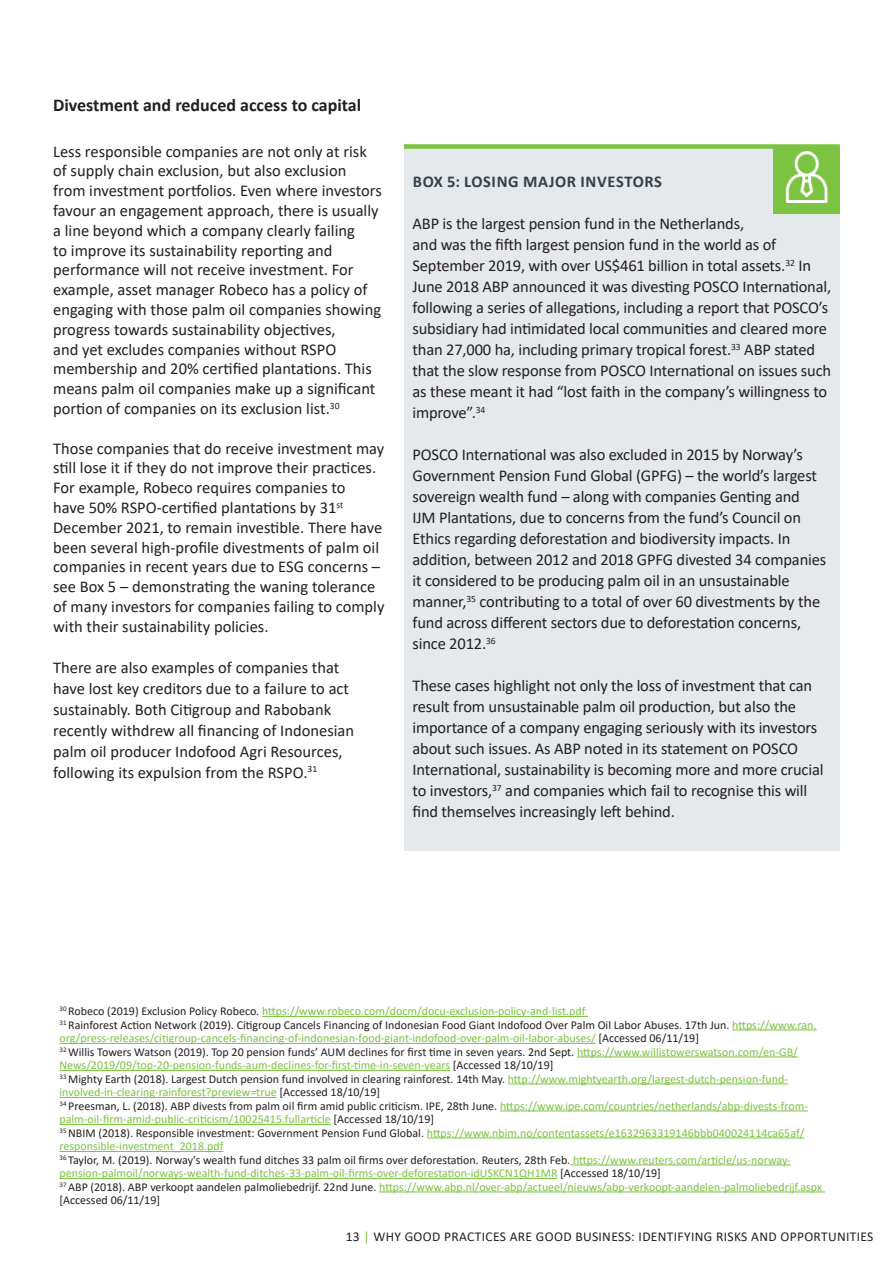
<style>
.page{position:relative;width:893px;height:1263px;background:#fff}
.page>*{position:absolute;margin:0;border:0;box-sizing:border-box;transform-origin:0 0}
.t1{font:700 18px "Calibri";color:#241f1f}
.t2{font:16.5px/21px "Calibri";letter-spacing:-.01em;color:#241f1f}
.t3{font:700 16.5px "Calibri";letter-spacing:.04em;color:#32414a}
.t4{font:13.5px "Calibri";letter-spacing:.025em;color:#241f1f}
.t5{font:12px/13.5px "Calibri";color:#7bc341}
.s1{color:#241f1f}
.s2{color:#7bc341}
</style>
<div class="page">
<hr style="left:262px;top:1016px;width:326px;height:1px;background:#7bc341">
<hr style="left:732px;top:1029px;width:85px;height:1px;background:#7bc341">
<hr style="left:60px;top:1043px;width:536px;height:1px;background:#7bc341">
<hr style="left:577px;top:1056px;width:221px;height:1px;background:#7bc341">
<hr style="left:60px;top:1070px;width:390px;height:1px;background:#7bc341">
<hr style="left:508px;top:1083px;width:280px;height:1px;background:#7bc341">
<hr style="left:60px;top:1097px;width:217px;height:1px;background:#7bc341">
<hr style="left:500px;top:1110px;width:308px;height:1px;background:#7bc341">
<hr style="left:60px;top:1124px;width:271px;height:1px;background:#7bc341">
<hr style="left:427px;top:1137px;width:377px;height:1px;background:#7bc341">
<hr style="left:60px;top:1151px;width:163px;height:1px;background:#7bc341">
<hr style="left:570px;top:1164px;width:221px;height:1px;background:#7bc341">
<hr style="left:60px;top:1178px;width:497px;height:1px;background:#7bc341">
<hr style="left:379px;top:1191px;width:446px;height:1px;background:#7bc341">
<div style="left:404px;top:145px;width:436px;height:705px;background:#e6e9eb"></div>
<div style="left:773px;top:147px;width:67px;height:67px;background:#7bc341"></div>
<div style="left:404px;top:144px;width:436px;height:5px;background:#7bc341"></div>
<img style="left:785px;top:152px;width:43px;height:50px">
<p class="t1" style="left:53px;top:92px;width:310px">Divestment and reduced access to capital</p>
<p class="t2" style="left:53px;top:141px;width:330px;line-height:19.8px">Less responsible companies are not only at risk of supply chain exclusion, but also exclusion from investment portfolios. Even where investors favour an engagement approach, there is usually a line beyond which a company clearly failing<br>to improve its sustainability reporting and performance will not receive investment. For example, asset manager Robeco has a policy of engaging with those palm oil companies showing progress towards sustainability objectives,<br>and yet excludes companies without RSPO membership and 20% certified plantations. This means palm oil companies make up a significant portion of companies on its exclusion list.<sup>30</sup></p>
<p class="t2" style="left:53px;top:438px;width:333px;line-height:19.8px">Those companies that do receive investment may still lose it if they do not improve their practices.<br>For example, Robeco requires companies to<br>have 50% RSPO-certified plantations by 31<sup>st </sup>December 2021, to remain investible. There have been several high-profile divestments of palm oil companies in recent years due to ESG concerns – see Box 5 – demonstrating the waning tolerance of many investors for companies failing to comply with their sustainability policies.</p>
<p class="t2" style="left:53px;top:656px;width:302px">There are also examples of companies that have lost key creditors due to a failure to act sustainably. Both Citigroup and Rabobank recently withdrew all financing of Indonesian palm oil producer Indofood Agri Resources, following its expulsion from the RSPO.<sup>31</sup></p>
<p class="t3" style="left:413px;top:170px;width:251px">BOX 5: LOSING MAJOR INVESTORS</p>
<p class="t2" style="left:412px;top:213px;width:420px">ABP is the largest pension fund in the Netherlands,<br>and was the fifth largest pension fund in the world as of September 2019, with over US$461 billion in total assets.<sup>32</sup> In June 2018 ABP announced it was divesting POSCO International, following a series of allegations, including a report that POSCO’s subsidiary had intimidated local communities and cleared more than 27,000 ha, including primary tropical forest.<sup>33</sup> ABP stated that the slow response from POSCO International on issues such as these meant it had “lost faith in the company’s willingness to improve”.<sup>34</sup></p>
<p class="t2" style="left:412px;top:444px;width:415px">POSCO International was also excluded in 2015 by Norway’s Government Pension Fund Global (GPFG) – the world’s largest sovereign wealth fund – along with companies Genting and IJM Plantations, due to concerns from the fund’s Council on Ethics regarding deforestation and biodiversity impacts. In addition, between 2012 and 2018 GPFG divested 34 companies it considered to be producing palm oil in an unsustainable manner,<sup>35</sup> contributing to a total of over 60 divestments by the fund across different sectors due to deforestation concerns, since 2012.<sup>36</sup></p>
<p class="t2" style="left:412px;top:675px;width:413px">These cases highlight not only the loss of investment that can result from unsustainable palm oil production, but also the importance of a company engaging seriously with its investors about such issues. As ABP noted in its statement on POSCO International, sustainability is becoming more and more crucial to investors,<sup>37</sup> and companies which fail to recognise this will find themselves increasingly left behind.</p>
<p class="t5" style="left:60px;top:1004px;width:764px"><sup>30</sup> <span class="s1">Robeco (2019) Exclusion Policy Robeco.</span> https://www.robeco.com/docm/docu-exclusion-policy-and-list.pdf<br><sup>31</sup> <span class="s1">Rainforest Action Network (2019). Citigroup Cancels Financing of Indonesian Food Giant Indofood Over Palm Oil Labor Abuses. 17th Jun.</span> https://www.ran. org/press-releases/citigroup-cancels-financing-of-indonesian-food-giant-indofood-over-palm-oil-labor-abuses/ <span class="s1">[Accessed 06/11/19]<br></span><sup>32</sup> <span class="s1">Willis Towers Watson (2019). Top 20 pension funds’ AUM declines for first time in seven years. 2nd Sept.</span> https://www.willistowerswatson.com/en-GB/ News/2019/09/top-20-pension-funds-aum-declines-for-first-time-in-seven-years <span class="s1">[Accessed 18/10/19]<br></span><sup>33</sup> <span class="s1">Mighty Earth (2018). Largest Dutch pension fund involved in clearing rainforest. 14th May.</span> http://www.mightyearth.org/largest-dutch-pension-fund&shy;involved-in-clearing-rainforest?preview=true <span class="s1">[Accessed 18/10/19]<br></span><sup>34</sup> <span class="s1">Preesman, L. (2018). ABP divests from palm oil firm amid public criticism. IPE, 28th June.</span> https://www.ipe.com/countries/netherlands/abp-divests-from&shy;palm-oil-firm-amid-public-criticism/10025415.fullarticle <span class="s1">[Accessed 18/10/19]<br></span><sup>35</sup> <span class="s1">NBIM (2018). Responsible investment: Government Pension Fund Global.</span> https://www.nbim.no/contentassets/e1632963319146bbb040024114ca65af/ responsible-investment_2018.pdf<br><sup>36</sup> <span class="s1">Taylor, M. (2019). Norway's wealth fund ditches 33 palm oil firms over deforestation. Reuters, 28th Feb.</span> https://www.reuters.com/article/us-norway&shy;pension-palmoil/norways-wealth-fund-ditches-33-palm-oil-firms-over-deforestation-idUSKCN1QH1MR <span class="s1">[Accessed 18/10/19]<br></span><sup>37</sup> <span class="s1">ABP (2018). ABP verkoopt aandelen palmoliebedrijf. 22nd June.</span> https://www.abp.nl/over-abp/actueel/nieuws/abp-verkoopt-aandelen-palmoliebedrijf.aspx <span class="s1">[Accessed 06/11/19]</span></p>
<p class="t4" style="left:346px;top:1227px;width:529px">13 <span class="s2">|</span> WHY GOOD PRACTICES ARE GOOD BUSINESS: IDENTIFYING RISKS AND OPPORTUNITIES</p>
</div>
